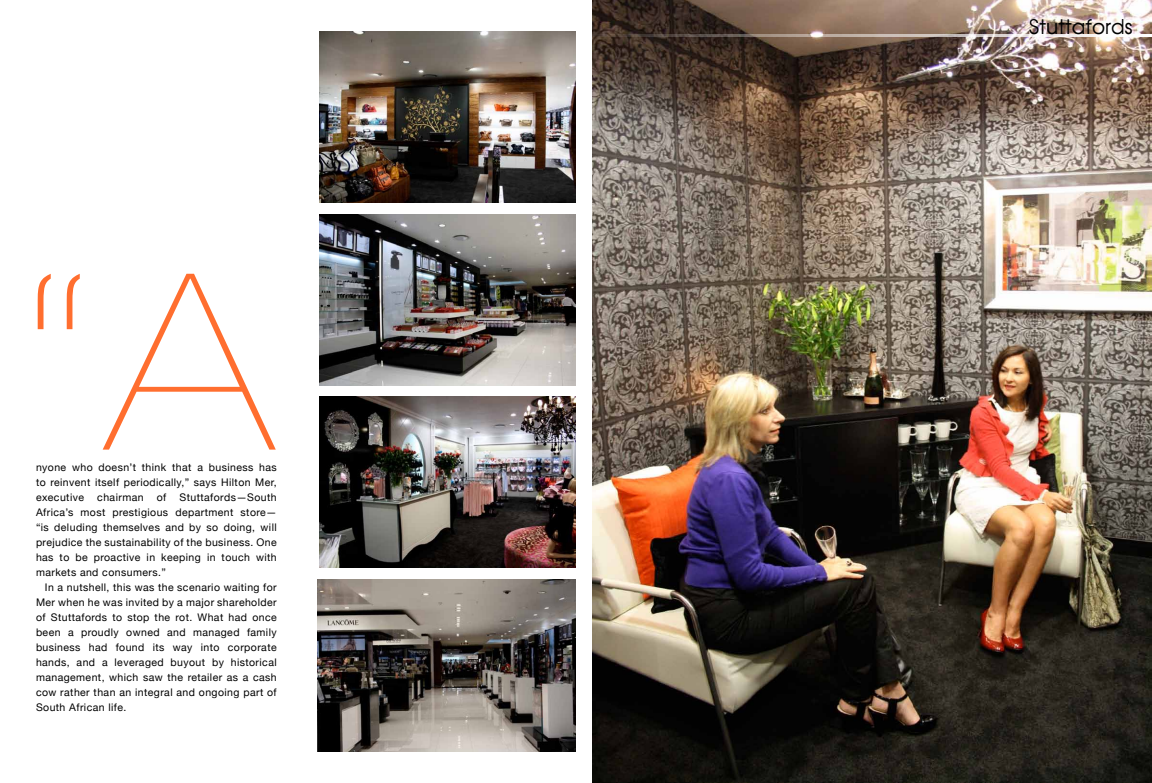
<style>
.page{position:relative;width:1152px;height:783px;background:#fff}
.page>*{position:absolute;margin:0;border:0;box-sizing:border-box;transform-origin:0 0}
.t1{font:200 246.2px "Helvetica Neue";color:#ff6e2f;scale:1.18 1}
.t2{font:20px "Avante";color:#000}
.t3{font:10.5px/15px "Helvetica Neue";letter-spacing:.04em;color:#000;text-align:justify}
</style>
<div class="page">
<img style="left:593px;top:0;width:559px;height:783px">
<hr style="left:576px;top:34px;width:576px;height:3px;background:#fff">
<img style="left:318px;top:579px;width:258px;height:172px">
<img style="left:320px;top:214px;width:256px;height:171px">
<img style="left:320px;top:32px;width:256px;height:171px">
<img style="left:320px;top:397px;width:256px;height:171px">
<h1 class="t1" style="left:14px;top:220px;width:221px">“A</h1>
<p class="t3" style="left:36px;top:460px;width:242px">nyone who doesn’t think that a business has to reinvent itself periodically,” says Hilton Mer, executive</p>
<p class="t3" style="left:36px;top:490px;width:242px;text-indent:144px">Stuttafords—South Africa’s most prestigious department store— “is deluding themselves and by so doing, will prejudice the sustainability of the business. One has to be proactive in keeping in touch with markets and consumers.”</p>
<p class="t3" style="left:36px;top:580px;width:242px;text-indent:9px">In a nutshell, this was the scenario waiting for Mer when he was invited by a major shareholder of Stuttafords to stop the rot. What had once been a proudly owned and managed family business had found its way into corporate hands, and a leveraged buyout by historical management, which saw the retailer as a cash cow rather than an integral and ongoing part of South African life.</p>
<p class="t3" style="left:97px;top:490px;width:48px">chairman</p>
<p class="t3" style="left:157px;top:490px;width:11px">of</p>
<h2 class="t2" style="left:1029px;top:14px;width:105px">Stuttafords</h2>
</div>
